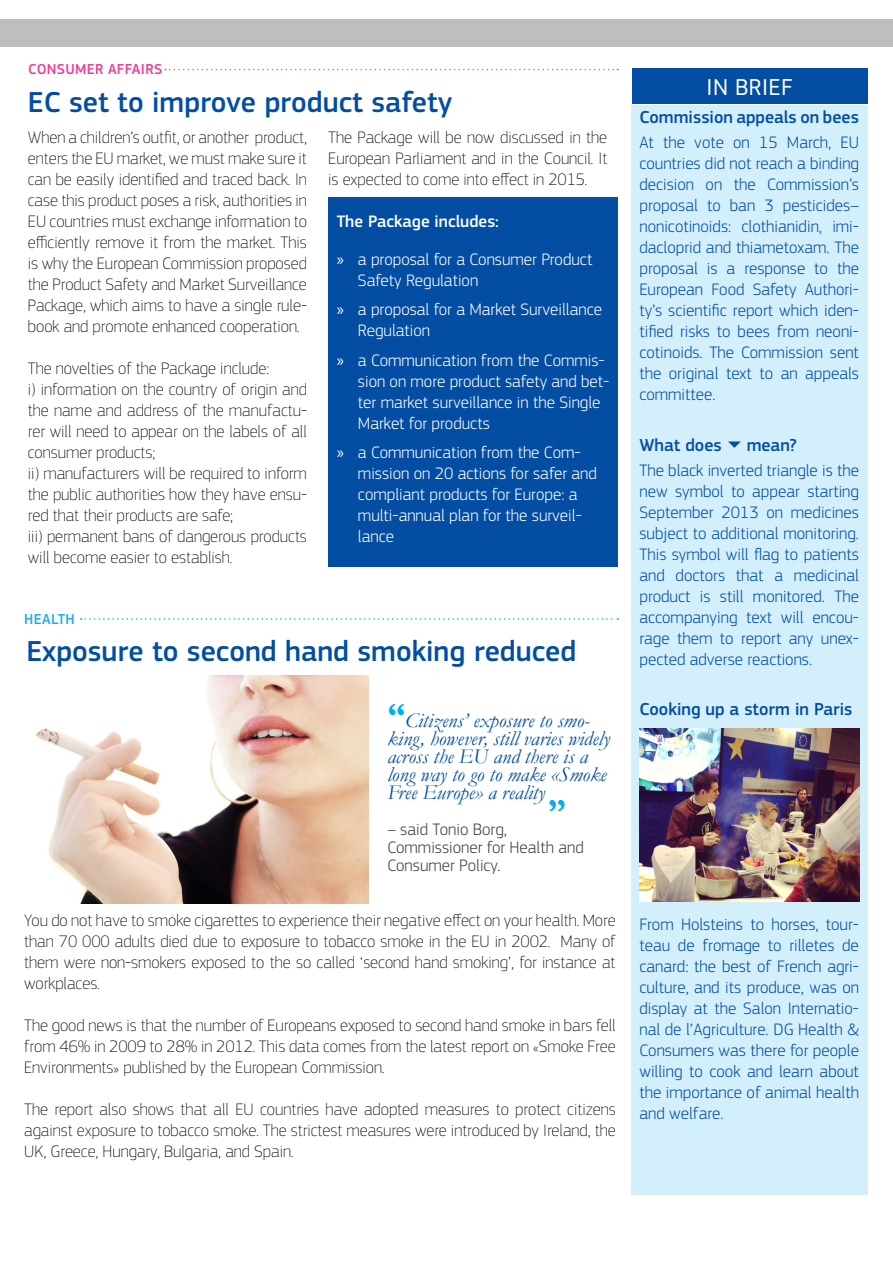
<style>
.page{position:relative;width:893px;height:1263px;background:#fff}
.page>*{position:absolute;margin:0;border:0;box-sizing:border-box;transform-origin:0 0}
.t1{font:700 36px "Garamond";color:#00aeef}
.t2{font:500 30px "EC Square Sans Pro";color:#034ea2}
.t3{font:24px "EC Square Sans Pro";color:#fff}
.t4{font:italic 21px/18px "Garamond";color:#034ea2}
.t5{font:500 18px "EC Square Sans Pro";color:#034ea2}
.t6{font:100 17.25px/21px "EC Square Sans Pro";color:#000;text-align:justify}
.t7{font:300 17.25px/21px "EC Square Sans Pro";color:#034ea2;text-align:justify}
.t8{font:300 17.25px/21px "EC Square Sans Pro";color:#fff}
.t9{font:300 17.25px/18px "EC Square Sans Pro";color:#414042}
.t10{font:500 17.25px "EC Square Sans Pro";color:#fff}
.t11{font:500 15px "EC Square Sans Pro";letter-spacing:.02em;color:#ee3d96}
.t12{font:500 15px "EC Square Sans Pro";letter-spacing:.02em;color:#21ade3}
.s1{font-family:"Myriad Pro";font-weight:400}
.s2{font-weight:700;font-style:normal;font-size:36px;color:#00aeef}
</style>
<div class="page">
<div style="left:0;top:19px;width:893px;height:28px;background:#bcbec0"></div>
<div style="left:328px;top:197px;width:290px;height:370px;background:#034ea2"></div>
<svg style="left:165px;top:69px;width:453px;height:1px"></svg>
<div style="left:632px;top:68px;width:235px;height:36px;background:#034ea2"></div>
<div style="left:631px;top:105px;width:236px;height:1090px;background:#d4effc"></div>
<img style="left:639px;top:728px;width:220px;height:173px">
<img style="left:36px;top:675px;width:332px;height:228px">
<svg style="left:81px;top:618px;width:537px;height:2px"></svg>
<p class="t11" style="left:28px;top:61px;width:136px">Consumer affairs</p>
<h2 class="t2" style="left:28px;top:84px;width:426px">EC set to improve product safety</h2>
<p class="t6" style="left:28px;top:127px;width:281px">When a children’s outfit, or another product, enters the EU market, we must make sure it can be easily identified and traced back. In case this product poses a risk, authorities in EU countries must exchange information to efficiently remove it from the market. This is why the European Commission proposed the Product Safety and Market Surveillance Package, which aims to have a single rule&shy;book and promote enhanced cooperation.</p>
<p class="t6" style="left:28px;top:358px;width:281px;text-align:left">The novelties of the Package include:<br>i) information on the country of origin and the name and address of the manufactu&shy;rer will need to appear on the labels of all consumer products;<br>ii) manufacturers will be required to inform the public authorities how they have ensu&shy;red that their products are safe;<br>iii) permanent bans of dangerous products will become easier to establish.</p>
<p class="t12" style="left:24px;top:610px;width:52px">health</p>
<p class="t6" style="left:328px;top:127px;width:281px">The Package will be now discussed in the European Parliament and in the Council. It is expected to come into effect in 2015.</p>
<p class="t10" style="left:337px;top:211px;width:164px">The Package includes:</p>
<p class="t8" style="left:358px;top:249px;width:236px;text-indent:-21px"><span class="s1">»</span> a proposal for a Consumer Product<br>Safety Regulation</p>
<p class="t8" style="left:358px;top:299px;width:246px;text-indent:-21px"><span class="s1">»</span> a proposal for a Market Surveillance<br>Regulation</p>
<p class="t8" style="left:358px;top:350px;width:253px;text-indent:-21px"><span class="s1">»</span> a Communication from the Commis&shy;sion on more product safety and bet&shy;ter market surveillance in the Single<br>Market for products</p>
<p class="t8" style="left:358px;top:442px;width:240px;text-indent:-21px"><span class="s1">»</span> a Communication from the Com&shy;mission on 20 actions for safer and compliant products for Europe: a multi-annual plan for the surveil&shy;lance</p>
<h2 class="t2" style="left:26px;top:633px;width:551px">Exposure to second hand smoking reduced</h2>
<p class="t4" style="left:387px;top:711px;width:224px"><span class="s2">“</span>Citizens’ exposure to smo&shy;king, however, still varies widely across the EU and there is a long way to go to make «Smoke<br>Free Europe» a reality</p>
<p class="t9" style="left:387px;top:821px;width:198px">– said Tonio Borg,<br>Commissioner for Health and<br>Consumer Policy.</p>
<h1 class="t1" style="left:549px;top:787px;width:19px">”</h1>
<p class="t6" style="left:24px;top:910px;width:593px">You do not have to smoke cigarettes to experience their negative effect on your health. More than 70 000 adults died due to exposure to tobacco smoke in the EU in 2002. Many of them were non-smokers exposed to the so called ‘second hand smoking’, for instance at workplaces.</p>
<p class="t6" style="left:24px;top:1015px;width:593px">The good news is that the number of Europeans exposed to second hand smoke in bars fell from 46% in 2009 to 28% in 2012. This data comes from the latest report on «Smoke Free Environments» published by the European Commission.</p>
<p class="t6" style="left:24px;top:1099px;width:593px">The report also shows that all EU countries have adopted measures to protect citizens against exposure to tobacco smoke. The strictest measures were introduced by Ireland, the UK, Greece, Hungary, Bulgaria, and Spain.</p>
<h3 class="t3" style="left:706px;top:73px;width:88px">IN BRIEF</h3>
<p class="t5" style="left:639px;top:106px;width:221px">Commission appeals on bees</p>
<p class="t7" style="left:639px;top:132px;width:221px">At the vote on 15 March, EU countries did not reach a binding decision on the Commission’s proposal to ban 3 pesticides– nonicotinoids: clothianidin, imi&shy;dacloprid and thiametoxam. The proposal is a response to the European Food Safety Authori&shy;ty’s scientific report which iden&shy;tified risks to bees from neoni&shy;cotinoids. The Commission sent the original text to an appeals committee.</p>
<p class="t5" style="left:639px;top:434px;width:159px">What does ▼ mean?</p>
<p class="t7" style="left:639px;top:460px;width:221px">The black inverted triangle is the new symbol to appear starting September 2013 on medicines subject to additional monitoring.<br>This symbol will flag to patients and doctors that a medicinal product is still monitored. The accompanying text will encou&shy;rage them to report any unex&shy;pected adverse reactions.</p>
<p class="t5" style="left:639px;top:699px;width:215px">Cooking up a storm in Paris</p>
<p class="t7" style="left:639px;top:913px;width:221px">From Holsteins to horses, tour&shy;teau de fromage to rilletes de canard: the best of French agri&shy;culture, and its produce, was on display at the Salon Internatio&shy;nal de l’Agriculture. DG Health &amp; Consumers was there for people willing to cook and learn about the importance of animal health and welfare.</p>
</div>
